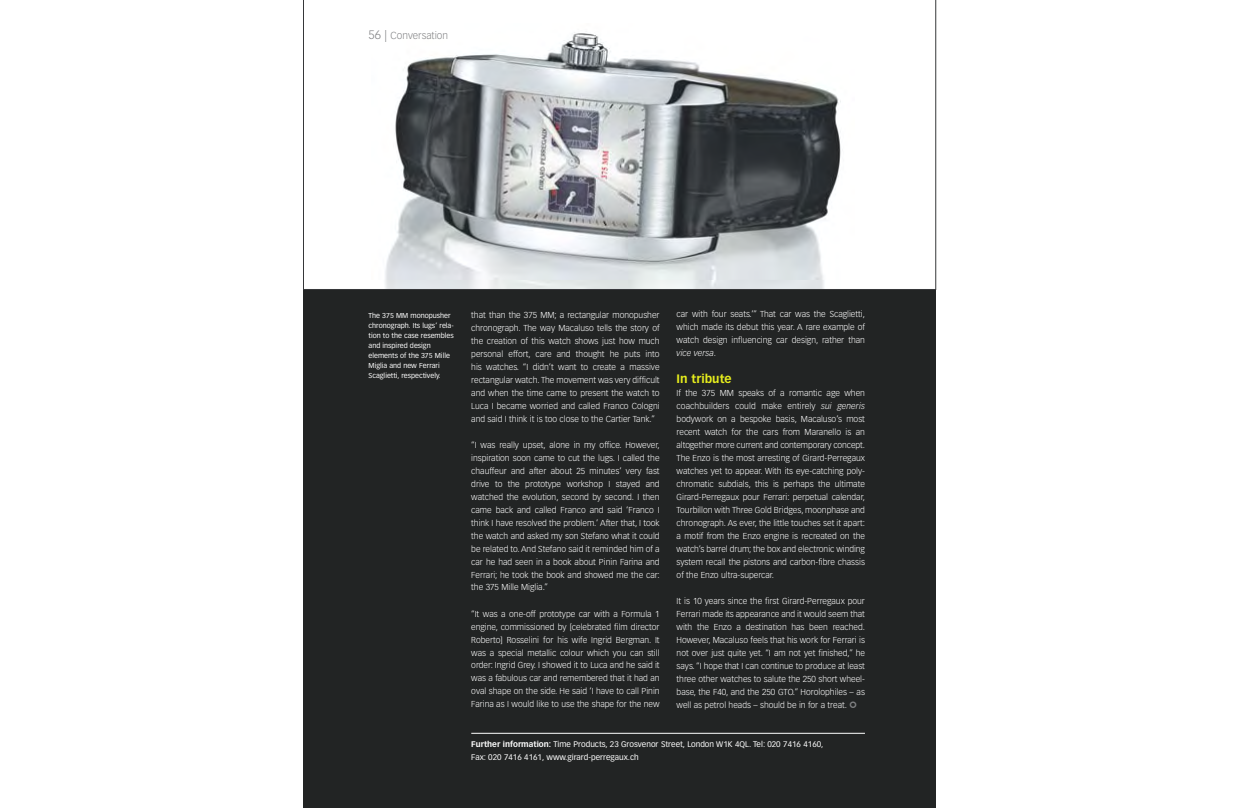
<style>
.page{position:relative;width:1248px;height:808px;background:#fff}
.page>*{position:absolute;margin:0;border:0;box-sizing:border-box;transform-origin:0 0}
.t1{font:700 12px "Vectora LH";color:#e7ee1d}
.t2{font:300 10px "Vectora LH";color:#818284}
.t3{font:300 8.5px/13px "Vectora LH";color:#fff;text-align:justify}
.t4{font:8px/13px "Vectora LH";color:#fff}
.t5{font:7px/10px "Vectora LH";color:#fff}
.s1{font-size:12px}
.s2{font-style:italic}
.s3{font-weight:700}
</style>
<div class="page">
<div style="left:303px;top:0;width:632px;height:808px;background:#222424"></div>
<hr style="left:471px;top:733px;width:393px;height:1px;background:#fff">
<svg style="left:303px;top:0;width:632px;height:290px;background:#c4c7c8"></svg>
<p class="t2" style="left:368px;top:32px;width:81px"><span class="s1">56 |</span> Conversation</p>
<p class="t5" style="left:368px;top:311px;width:87px">The 375 MM monopusher chronograph. Its lugs’ rela&shy;tion to the case resembles and inspired design elements of the 375 Mille<br>Miglia and new Ferrari<br>Scaglietti, respectively.</p>
<p class="t3" style="left:676px;top:308px;width:190px">car with four seats.’” That car was the Scaglietti, which made its debut this year. A rare example of watch design influencing car design, rather than <span class="s2">vice versa</span>.</p>
<h1 class="t1" style="left:676px;top:373px;width:56px">In tribute</h1>
<p class="t3" style="left:676px;top:386px;width:190px">If the 375 MM speaks of a romantic age when coachbuilders could make entirely <span class="s2">sui generis </span>bodywork on a bespoke basis, Macaluso’s most recent watch for the cars from Maranello is an altogether more current and contemporary concept.<br>The Enzo is the most arresting of Girard-Perregaux watches yet to appear. With its eye-catching poly&shy;chromatic subdials, this is perhaps the ultimate Girard-Perregaux pour Ferrari: perpetual calendar, Tourbillon with Three Gold Bridges, moonphase and chronograph. As ever, the little touches set it apart: a motif from the Enzo engine is recreated on the watch’s barrel drum; the box and electronic winding system recall the pistons and carbon-fibre chassis of the Enzo ultra-supercar.</p>
<p class="t3" style="left:676px;top:594px;width:190px">It is 10 years since the first Girard-Perregaux pour Ferrari made its appearance and it would seem that with the Enzo a destination has been reached.<br>However, Macaluso feels that his work for Ferrari is not over just quite yet. “I am not yet finished,” he says. “I hope that I can continue to produce at least three other watches to salute the 250 short wheel&shy;base, the F40, and the 250 GTO.” Horolophiles – as well as petrol heads – should be in for a treat.</p>
<p class="t4" style="left:471px;top:738px;width:353px"><span class="s3">Further information:</span> Time Products, 23 Grosvenor Street, London W1K 4QL. Tel: 020 7416 4160,<br>Fax: 020 7416 4161, www.girard-perregaux.ch</p>
<p class="t3" style="left:471px;top:308px;width:190px">that than the 375 MM; a rectangular monopusher chronograph. The way Macaluso tells the story of the creation of this watch shows just how much personal effort, care and thought he puts into his watches. “I didn’t want to create a massive rectangular watch. The movement was very difficult and when the time came to present the watch to Luca I became worried and called Franco Cologni and said I think it is too close to the Cartier Tank.”</p>
<p class="t3" style="left:471px;top:438px;width:190px">“I was really upset, alone in my office. However, inspiration soon came to cut the lugs. I called the chauffeur and after about 25 minutes’ very fast drive to the prototype workshop I stayed and watched the evolution, second by second. I then came back and called Franco and said ‘Franco I think I have resolved the problem.’ After that, I took the watch and asked my son Stefano what it could be related to. And Stefano said it reminded him of a car he had seen in a book about Pinin Farina and Ferrari; he took the book and showed me the car: the 375 Mille Miglia.”</p>
<p class="t3" style="left:471px;top:607px;width:190px">“It was a one-off prototype car with a Formula 1 engine, commissioned by [celebrated film director Roberto] Rosselini for his wife Ingrid Bergman. It was a special metallic colour which you can still order: Ingrid Grey. I showed it to Luca and he said it was a fabulous car and remembered that it had an oval shape on the side. He said ‘I have to call Pinin Farina as I would like to use the shape for the new</p>
</div>
